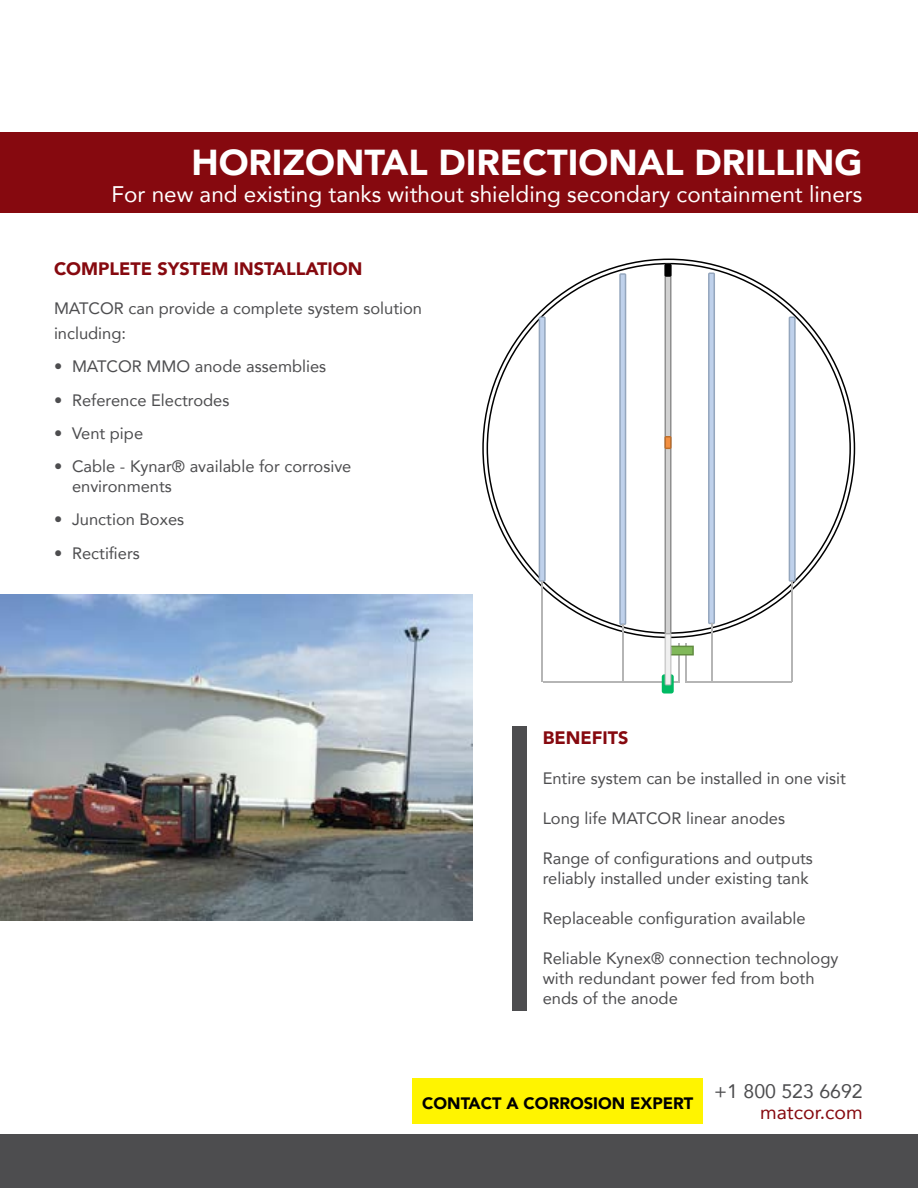
<style>
.page{position:relative;width:918px;height:1188px;background:#fff}
.page>*{position:absolute;margin:0;border:0;box-sizing:border-box;transform-origin:0 0}
.t1{font:900 36px "Avenir";color:#fff}
.t2{font:22.5px "Avenir";color:#fff}
.t3{font:19.5px "Avenir";color:#4d4d4f}
.t4{font:19.5px "Avenir";color:#86090f}
.t5{font:900 18px "Avenir";color:#86090f}
.t6{font:16.5px/19.8px "Avenir";color:#4d4d4f}
.t7{font:900 16.5px "Avenir";color:#000}
</style>
<div class="page">
<div style="left:0;top:132px;width:918px;height:81px;background:#86090f"></div>
<div style="left:412px;top:1078px;width:291px;height:46px;background:#fff400"></div>
<div style="left:0;top:1134px;width:918px;height:54px;background:#4d4d4f"></div>
<img style="left:0;top:594px;width:472px;height:326px">
<div style="left:512px;top:726px;width:15px;height:285px;background:#4d4d4f"></div>
<svg style="left:482px;top:259px;width:373px;height:379px"></svg>
<hr style="left:541px;top:581px;width:2px;height:101px;background:#b5b5b5">
<hr style="left:791px;top:581px;width:2px;height:101px;background:#b5b5b5">
<hr style="left:711px;top:623px;width:1px;height:59px;background:#b5b5b5">
<hr style="left:686px;top:681px;width:106px;height:2px;background:#b5b5b5">
<hr style="left:622px;top:624px;width:2px;height:59px;background:#b5b5b5">
<hr style="left:543px;top:681px;width:136px;height:2px;background:#b5b5b5">
<svg style="left:662px;top:264px;width:32px;height:430px"></svg>
<h1 class="t1" style="left:191px;top:131px;width:673px">HORIZONTAL DIRECTIONAL DRILLING</h1>
<h2 class="t2" style="left:112px;top:176px;width:752px">For new and existing tanks without shielding secondary containment liners</h2>
<p class="t5" style="left:54px;top:253px;width:310px">COMPLETE SYSTEM INSTALLATION</p>
<p class="t6" style="left:54px;top:295px;width:370px;line-height:25.5px">MATCOR can provide a complete system solution including:</p>
<p class="t6" style="left:54px;top:356px;width:274px">• MATCOR MMO anode assemblies</p>
<p class="t6" style="left:54px;top:389px;width:177px">• Reference Electrodes</p>
<p class="t6" style="left:54px;top:423px;width:91px">• Vent pipe</p>
<p class="t6" style="left:72px;top:456px;width:281px;text-indent:-18px">• Cable - Kynar® available for corrosive environments</p>
<p class="t6" style="left:54px;top:509px;width:132px">• Junction Boxes</p>
<p class="t6" style="left:54px;top:542px;width:87px">• Rectifiers</p>
<p class="t5" style="left:543px;top:722px;width:87px">BENEFITS</p>
<p class="t6" style="left:543px;top:768px;width:305px">Entire system can be installed in one visit</p>
<p class="t6" style="left:543px;top:808px;width:244px">Long life MATCOR linear anodes</p>
<p class="t6" style="left:543px;top:848px;width:272px">Range of configurations and outputs reliably installed under existing tank</p>
<p class="t6" style="left:543px;top:908px;width:264px">Replaceable configuration available</p>
<p class="t6" style="left:543px;top:948px;width:297px">Reliable Kynex® connection technology with redundant power fed from both ends of the anode</p>
<p class="t7" style="left:422px;top:1089px;width:272px">CONTACT A CORROSION EXPERT</p>
<p class="t3" style="left:714px;top:1076px;width:150px">+1 800 523 6692</p>
<p class="t4" style="left:760px;top:1097px;width:104px">matcor.com</p>
</div>
